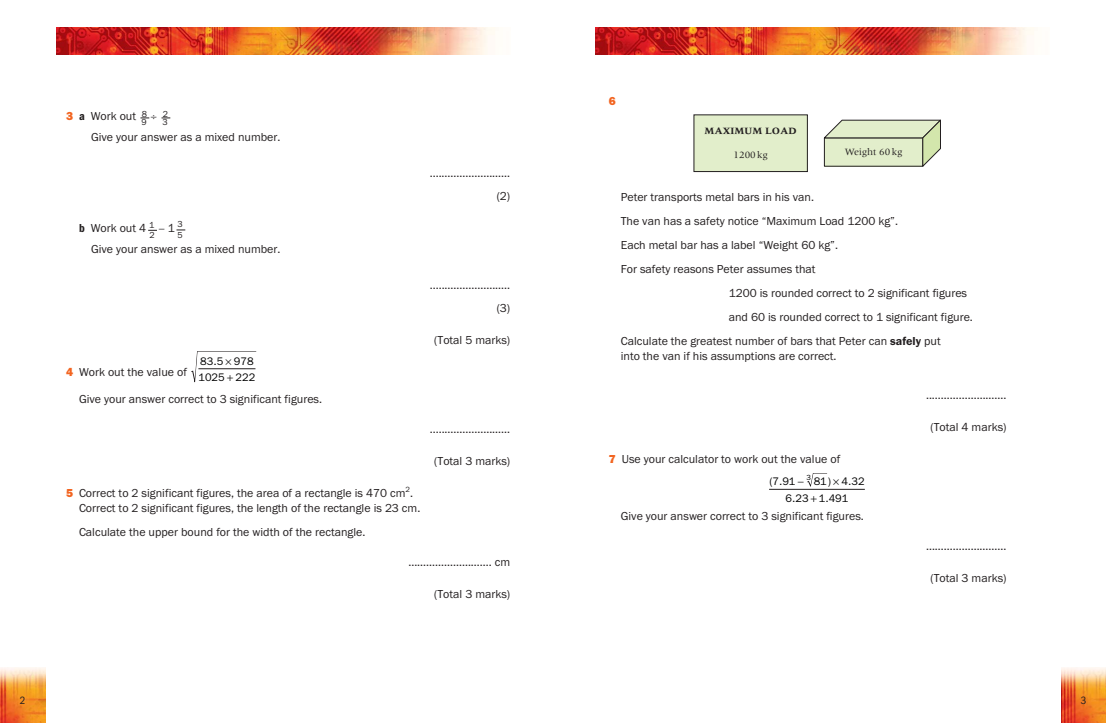
<style>
.page{position:relative;width:1106px;height:723px;background:#fff}
.page>*{position:absolute;margin:0;border:0;box-sizing:border-box;transform-origin:0 0}
.t1{font:12px/23px "Franklin Got ITC";color:#231f20;text-align:right}
.t2{font:800 12px "Franklin Got Md ITC";color:#f26521}
.t3{font:11px/16.3px "Franklin Gothic";color:#000}
.t4{font:11px "Franklin Got Cd ITC";color:#231f20}
.t5{font:10px "Meridien";color:#231f20}
.t6{font:700 10px "Meridien";color:#231f20}
.t7{font:9px "Franklin Got ITC";color:#231f20}
.t8{font:7.5px "Franklin Gothic";color:#000}
.s1{font-family:"Franklin Got Md ITC";font-weight:800;color:#f26521}
.s2{font-family:"Franklin Got Cd ITC";font-weight:600}
.s3{font-family:"Math Pi Logic";font-size:11px}
.s4{font-weight:600}
</style>
<div class="page">
<img style="left:1061px;top:667px;width:44px;height:56px">
<img style="left:595px;top:28px;width:439px;height:26px">
<img style="left:0;top:667px;width:45px;height:56px">
<img style="left:56px;top:28px;width:439px;height:26px">
<svg style="left:807px;top:473px;width:20px;height:13px"></svg>
<hr style="left:769px;top:489px;width:95px;height:1px;background:#231f20">
<div style="left:694px;top:115px;width:113px;height:57px;background:#e2eecb"></div>
<div style="left:693px;top:115px;width:114px;height:57px;border:1px solid #231f20"></div>
<svg style="left:823px;top:119px;width:118px;height:48px;background:#d2dcbd"></svg>
<svg style="left:191px;top:351px;width:65px;height:31px"></svg>
<p class="t1" style="left:66px;top:105px;width:83px"><span class="s1">3</span> <span class="s2">a</span> Work out <sup>8</sup></p>
<p class="t7" style="left:141px;top:115px;width:28px">9 <span class="s3">2</span> 2</p>
<p class="t7" style="left:162px;top:119px;width:7px">3</p>
<p class="t1" style="left:91px;top:126px;width:191px">Give your answer as a mixed number.</p>
<p class="t1" style="left:79px;top:217px;width:105px"><span class="s2">b</span> Work out 4 <sup>1</sup> <span class="s3">0</span> 1 <sup>3</sup></p>
<p class="t7" style="left:149px;top:232px;width:7px">2</p>
<p class="t7" style="left:177px;top:232px;width:7px">5</p>
<p class="t1" style="left:91px;top:238px;width:191px">Give your answer as a mixed number.</p>
<p class="t3" style="left:198px;top:354px;width:58px">83 5 978<br>1025 222</p>
<p class="t3" style="left:213px;top:354px;width:5px">.</p>
<p class="t1" style="left:66px;top:361px;width:122px"><span class="s1">4</span> Work out the value of</p>
<p class="t1" style="left:79px;top:388px;width:245px">Give your answer correct to 3 significant figures.</p>
<p class="t1" style="left:430px;top:162px;width:82px">......………………… (2)</p>
<p class="t1" style="left:430px;top:274px;width:82px">.......……………….. (3)</p>
<p class="t1" style="left:434px;top:329px;width:77px">(Total 5 marks)</p>
<p class="t1" style="left:430px;top:418px;width:82px">.........………………</p>
<p class="t1" style="left:434px;top:450px;width:77px">(Total 3 marks)</p>
<p class="t1" style="left:79px;top:486px;width:343px;line-height:15px;text-align:left;text-indent:-13px"><span class="s1">5</span> Correct to 2 significant figures, the area of a rectangle is 470 cm<sup>2</sup>.<br>Correct to 2 significant figures, the length of the rectangle is 23 cm.</p>
<p class="t1" style="left:79px;top:521px;width:288px">Calculate the upper bound for the width of the rectangle.</p>
<p class="t1" style="left:408px;top:551px;width:103px">………………………. cm</p>
<p class="t1" style="left:434px;top:583px;width:77px">(Total 3 marks)</p>
<p class="t2" style="left:608px;top:97px;width:8px">6</p>
<p class="t6" style="left:704px;top:127px;width:94px">MAXIMUM LOAD</p>
<p class="t5" style="left:733px;top:151px;width:36px">1200kg</p>
<p class="t5" style="left:844px;top:148px;width:59px">Weight 60kg</p>
<p class="t1" style="left:620px;top:186px;width:195px">Peter transports metal bars in his van.</p>
<p class="t1" style="left:620px;top:210px;width:279px">The van has a safety notice “Maximum Load 1200 kg”.</p>
<p class="t1" style="left:620px;top:234px;width:219px">Each metal bar has a label “Weight 60 kg”.</p>
<p class="t1" style="left:620px;top:258px;width:196px">For safety reasons Peter assumes that</p>
<p class="t1" style="left:728px;top:282px;width:240px">1200 is rounded correct to 2 significant figures</p>
<p class="t1" style="left:728px;top:306px;width:246px">and 60 is rounded correct to 1 significant figure.</p>
<p class="t1" style="left:620px;top:330px;width:321px">Calculate the greatest number of bars that Peter can <span class="s4">safely</span> put</p>
<p class="t1" style="left:620px;top:345px;width:217px">into the van if his assumptions are correct.</p>
<p class="t1" style="left:926px;top:384px;width:82px">.....………………….</p>
<p class="t1" style="left:930px;top:416px;width:77px">(Total 4 marks)</p>
<p class="t1" style="left:608px;top:448px;width:233px"><span class="s1">7</span> Use your calculator to work out the value of</p>
<p class="t8" style="left:806px;top:475px;width:6px">3</p>
<p class="t3" style="left:769px;top:474px;width:14px">( .</p>
<p class="t3" style="left:813px;top:474px;width:19px">81)</p>
<p class="t3" style="left:848px;top:474px;width:5px">.</p>
<p class="t3" style="left:792px;top:490px;width:5px">.</p>
<p class="t3" style="left:825px;top:490px;width:5px">.</p>
<p class="t3" style="left:772px;top:474px;width:33px">7 91−</p>
<p class="t3" style="left:785px;top:474px;width:81px;text-indent:56px">4 32<br>6 23 1 491</p>
<p class="t1" style="left:620px;top:505px;width:245px">Give your answer correct to 3 significant figures.</p>
<p class="t1" style="left:926px;top:535px;width:82px">………………………</p>
<p class="t1" style="left:930px;top:567px;width:77px">(Total 3 marks)</p>
<p class="t4" style="left:20px;top:696px;width:7px">2</p>
<p class="t4" style="left:1080px;top:696px;width:7px">3</p>
</div>
